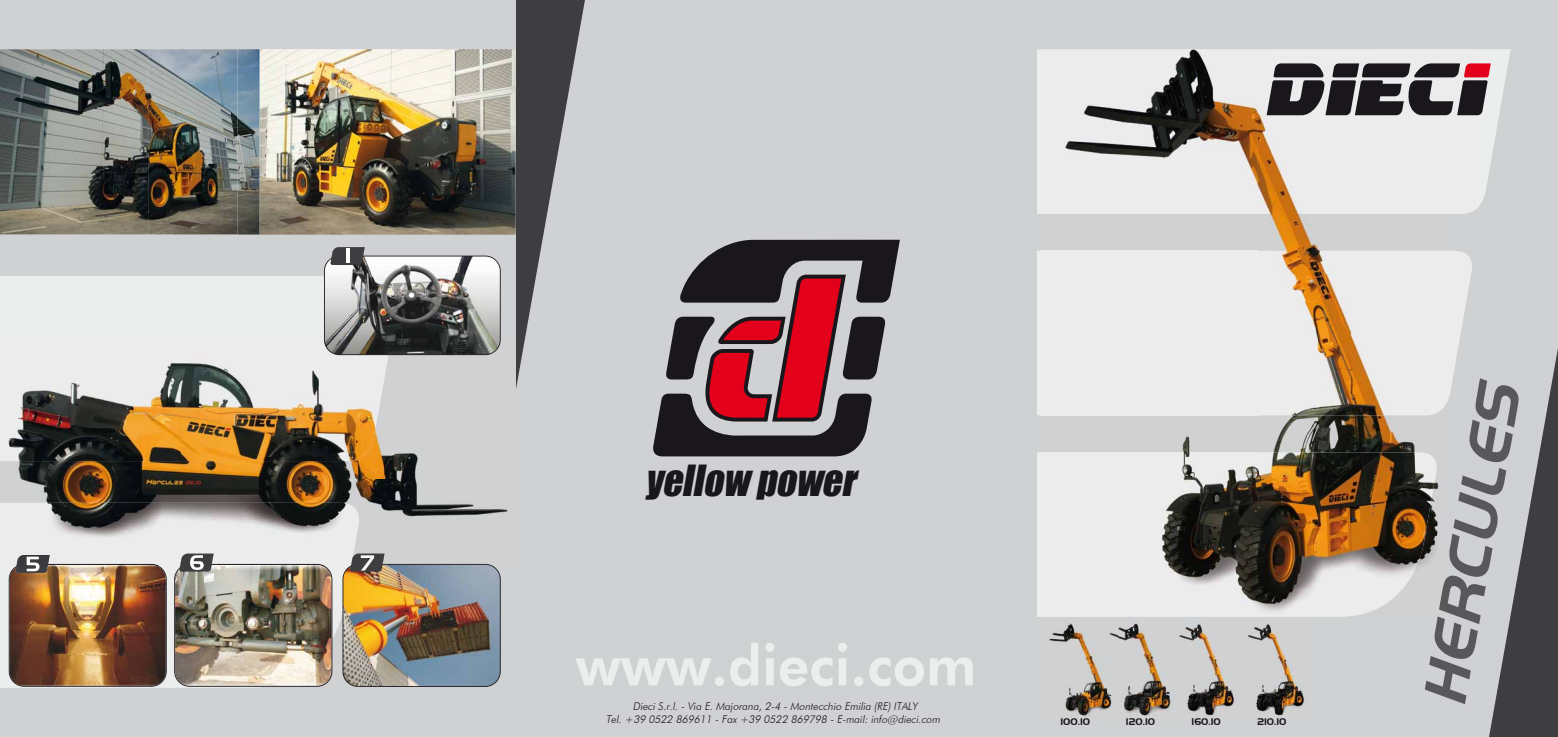
<style>
.page{position:relative;width:1558px;height:737px;background:#fff}
.page>*{position:absolute;margin:0;border:0;box-sizing:border-box;transform-origin:0 0}
.t1{font:italic 700 63.09px "Handel Got D";color:#58585a}
.t2{font:800 56.18px "Futura BT";color:#eceded}
.t3{font:italic 39.46px "Impact";color:#1a171c}
.t4{font:italic 300 10.67px/12.8px "Futura BT";color:#1a171c;text-align:center}
.t5{font:700 10.06px "Handel Got D";color:#1a171c}
</style>
<div class="page">
<div style="left:0;top:0;width:516px;height:737px;background:#d0d1d2"></div>
<div style="left:516px;top:0;width:1042px;height:737px;background:#d0d1d2"></div>
<svg style="left:1037px;top:49px;width:473px;height:165px;fill:#eceded"></svg>
<div style="left:0;top:276px;width:324px;height:60px;background:#eceded"></div>
<svg style="left:0;top:566px;width:342px;height:122px;fill:#eceded"></svg>
<img style="left:1049px;top:620px;width:56px;height:96px">
<img style="left:1040px;top:49px;width:434px;height:165px">
<img style="left:1443px;top:210px;width:31px;height:4px">
<img style="left:1040px;top:214px;width:282px;height:37px">
<img style="left:1040px;top:415px;width:387px;height:37px">
<img style="left:1040px;top:251px;width:432px;height:164px">
<img style="left:1040px;top:452px;width:214px;height:163px">
<img style="left:1254px;top:452px;width:184px;height:136px">
<img style="left:1254px;top:587px;width:149px;height:28px">
<img style="left:1179px;top:624px;width:58px;height:92px">
<img style="left:1105px;top:623px;width:66px;height:93px">
<img style="left:1248px;top:624px;width:57px;height:92px">
<img style="left:364px;top:355px;width:144px;height:162px">
<img style="left:18px;top:457px;width:346px;height:46px">
<img style="left:0;top:336px;width:362px;height:125px">
<img style="left:361px;top:355px;width:31px;height:102px">
<img style="left:0;top:503px;width:359px;height:63px">
<img style="left:9px;top:555px;width:158px;height:131px">
<svg style="left:1266px;top:63px;width:224px;height:52px;background:#61585c"></svg>
<svg style="left:1489px;top:348px;width:69px;height:389px"></svg>
<svg style="left:653px;top:240px;width:247px;height:216px;fill:#1a171c"></svg>
<svg style="left:701px;top:275px;width:145px;height:146px"></svg>
<svg style="left:516px;top:0;width:69px;height:389px"></svg>
<img style="left:0;top:49px;width:516px;height:186px">
<img style="left:0;top:49px;width:259px;height:1px">
<img style="left:0;top:234px;width:238px;height:1px">
<img style="left:238px;top:49px;width:21px;height:185px">
<img style="left:174px;top:553px;width:158px;height:133px">
<svg style="left:324px;top:247px;width:177px;height:108px;background:#8b8b8a"></svg>
<hr style="left:347px;top:248px;width:3px;height:15px;background:#fff">
<img style="left:342px;top:553px;width:159px;height:134px">
<h3 class="t3" style="left:644px;top:450px;width:222px">yellow power</h3>
<h2 class="t2" style="left:576px;top:631px;width:402px">www.dieci.com</h2>
<p class="t4" style="left:606px;top:700px;width:338px">Dieci S.r.l. - Via E. Majorana, 2-4 - Montecchio Emilia (RE) ITALY<br>Tel. +39 0522 869611 - Fax +39 0522 869798 - E-mail: info@dieci.com</p>
<p class="t5" style="left:1060px;top:715px;width:31px">100.10</p>
<p class="t5" style="left:1126px;top:715px;width:31px">120.10</p>
<p class="t5" style="left:1191px;top:715px;width:31px">160.10</p>
<p class="t5" style="left:1257px;top:715px;width:31px">210.10</p>
<h1 class="t1" style="left:1408px;top:698px;width:326px;rotate:-80deg">HERCULES</h1>
</div>
